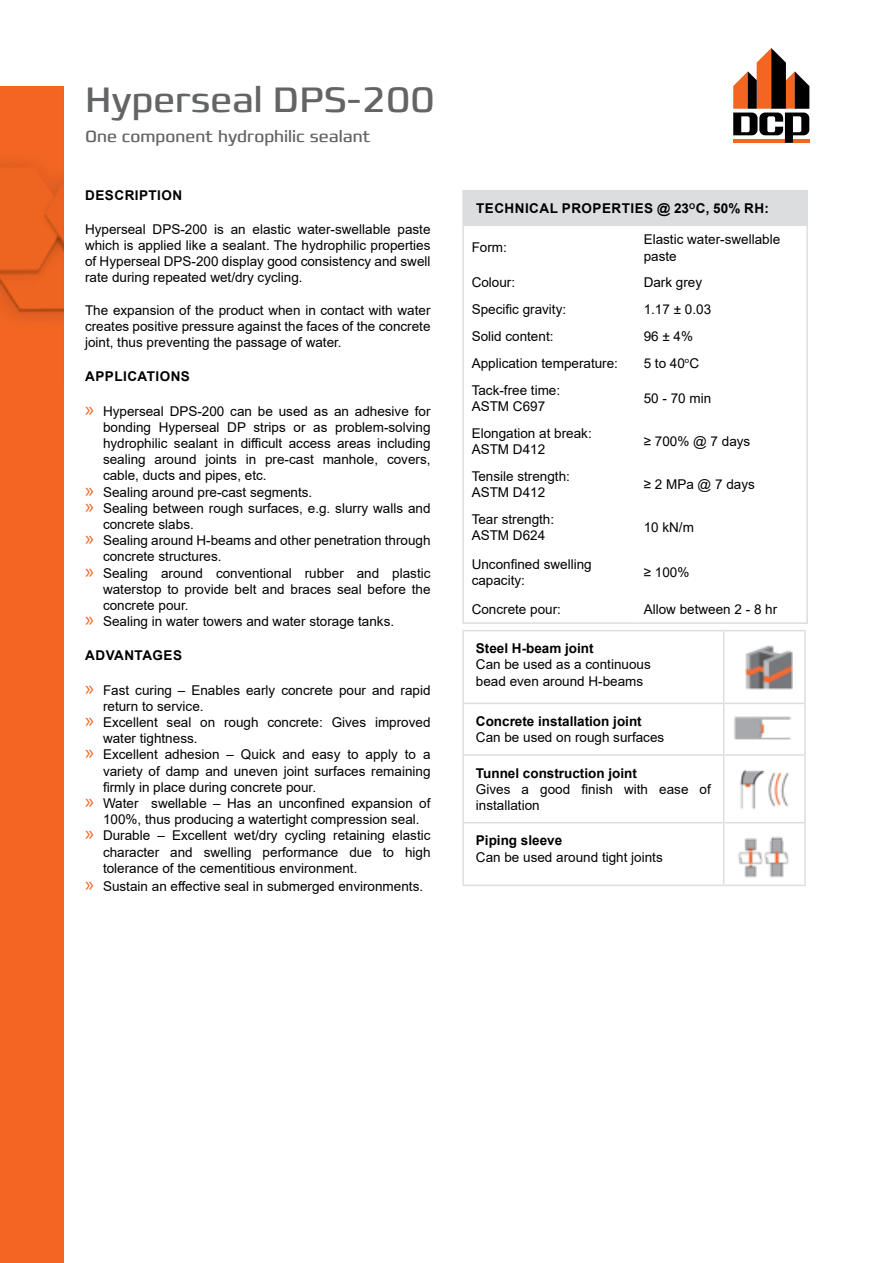
<style>
.page{position:relative;width:893px;height:1263px;background:#fff}
.page>*{position:absolute;margin:0;border:0;box-sizing:border-box;transform-origin:0 0}
.t1{font:36px "Francker CYR";color:#636466}
.t2{font:16.5px "Francker CYR";color:#636466}
.t3{font:13.5px/16.2px "Arial";color:#000}
.t4{font:700 13.5px "Arial";color:#000}
.t5{font:700 13.5px "Arial";letter-spacing:.035em;color:#000}
.s1{font-family:"Myriad Pro";font-size:21px;color:#f26522}
</style>
<div class="page">
<div style="left:463px;top:191px;width:344px;height:35px;background:#dcddde"></div>
<hr style="left:462px;top:190px;width:173px;height:1px;background:#dcddde">
<hr style="left:462px;top:191px;width:2px;height:35px;background:#dcddde">
<hr style="left:635px;top:190px;width:173px;height:1px;background:#dcddde">
<hr style="left:806px;top:191px;width:2px;height:35px;background:#dcddde">
<hr style="left:462px;top:226px;width:2px;height:43px;background:#dcddde">
<hr style="left:806px;top:226px;width:2px;height:43px;background:#dcddde">
<hr style="left:462px;top:269px;width:2px;height:27px;background:#dcddde">
<hr style="left:806px;top:269px;width:2px;height:27px;background:#dcddde">
<hr style="left:462px;top:296px;width:2px;height:27px;background:#dcddde">
<hr style="left:806px;top:296px;width:2px;height:27px;background:#dcddde">
<hr style="left:462px;top:323px;width:2px;height:27px;background:#dcddde">
<hr style="left:806px;top:323px;width:2px;height:27px;background:#dcddde">
<hr style="left:462px;top:350px;width:2px;height:26px;background:#dcddde">
<hr style="left:806px;top:350px;width:2px;height:26px;background:#dcddde">
<hr style="left:462px;top:376px;width:2px;height:43px;background:#dcddde">
<hr style="left:806px;top:376px;width:2px;height:43px;background:#dcddde">
<hr style="left:462px;top:419px;width:2px;height:43px;background:#dcddde">
<hr style="left:806px;top:419px;width:2px;height:43px;background:#dcddde">
<hr style="left:462px;top:462px;width:2px;height:44px;background:#dcddde">
<hr style="left:806px;top:462px;width:2px;height:44px;background:#dcddde">
<hr style="left:462px;top:506px;width:2px;height:43px;background:#dcddde">
<hr style="left:806px;top:506px;width:2px;height:43px;background:#dcddde">
<hr style="left:462px;top:549px;width:2px;height:46px;background:#dcddde">
<hr style="left:806px;top:549px;width:2px;height:46px;background:#dcddde">
<hr style="left:462px;top:595px;width:2px;height:27px;background:#dcddde">
<hr style="left:806px;top:595px;width:2px;height:27px;background:#dcddde">
<hr style="left:462px;top:622px;width:173px;height:2px;background:#dcddde">
<hr style="left:635px;top:622px;width:173px;height:2px;background:#dcddde">
<hr style="left:462px;top:630px;width:262px;height:1px;background:#dcddde">
<hr style="left:462px;top:631px;width:2px;height:72px;background:#dcddde">
<hr style="left:724px;top:630px;width:82px;height:1px;background:#dcddde">
<hr style="left:723px;top:631px;width:1px;height:72px;background:#dcddde">
<hr style="left:804px;top:631px;width:2px;height:72px;background:#dcddde">
<hr style="left:462px;top:703px;width:262px;height:1px;background:#dcddde">
<hr style="left:462px;top:704px;width:2px;height:50px;background:#dcddde">
<hr style="left:724px;top:703px;width:82px;height:1px;background:#dcddde">
<hr style="left:723px;top:704px;width:1px;height:50px;background:#dcddde">
<hr style="left:804px;top:704px;width:2px;height:50px;background:#dcddde">
<hr style="left:462px;top:754px;width:262px;height:2px;background:#dcddde">
<hr style="left:462px;top:756px;width:2px;height:66px;background:#dcddde">
<hr style="left:724px;top:754px;width:82px;height:2px;background:#dcddde">
<hr style="left:723px;top:756px;width:1px;height:66px;background:#dcddde">
<hr style="left:804px;top:756px;width:2px;height:66px;background:#dcddde">
<hr style="left:462px;top:822px;width:262px;height:1px;background:#dcddde">
<hr style="left:462px;top:823px;width:2px;height:61px;background:#dcddde">
<hr style="left:724px;top:822px;width:82px;height:1px;background:#dcddde">
<hr style="left:723px;top:823px;width:1px;height:61px;background:#dcddde">
<hr style="left:804px;top:823px;width:2px;height:61px;background:#dcddde">
<hr style="left:462px;top:884px;width:262px;height:2px;background:#dcddde">
<hr style="left:724px;top:884px;width:82px;height:2px;background:#dcddde">
<img style="left:745px;top:645px;width:47px;height:44px">
<img style="left:734px;top:716px;width:57px;height:24px">
<img style="left:740px;top:769px;width:49px;height:41px">
<img style="left:738px;top:836px;width:51px;height:42px">
<svg style="left:733px;top:48px;width:76px;height:95px"></svg>
<div style="left:0;top:86px;width:64px;height:1177px;background:#f26522"></div>
<img style="left:0;top:162px;width:64px;height:157px">
<h1 class="t1" style="left:85px;top:77px;width:351px">Hyperseal DPS-200</h1>
<p class="t2" style="left:85px;top:126px;width:287px">One component hydrophilic sealant</p>
<p class="t5" style="left:85px;top:185px;width:98px">DESCRIPTION</p>
<p class="t3" style="left:85px;top:221px;width:347px;text-align:justify">Hyperseal DPS-200 is an elastic water-swellable paste which is applied like a sealant. The hydrophilic properties of Hyperseal DPS-200 display good consistency and swell rate during repeated wet/dry cycling.</p>
<p class="t3" style="left:85px;top:302px;width:347px;text-align:justify">The expansion of the product when in contact with water creates positive pressure against the faces of the concrete joint, thus preventing the passage of water.</p>
<p class="t5" style="left:85px;top:367px;width:106px">APPLICATIONS</p>
<p class="t3" style="left:85px;top:403px;width:347px"><span class="s1">»</span> Hyperseal DPS-200 can be used as an adhesive for</p>
<p class="t3" style="left:103px;top:419px;width:329px">bonding Hyperseal DP strips or as problem-solving</p>
<p class="t3" style="left:103px;top:435px;width:329px">hydrophilic sealant in difficult access areas including</p>
<p class="t3" style="left:103px;top:451px;width:329px">sealing around joints in pre-cast manhole, covers,</p>
<p class="t3" style="left:103px;top:467px;width:165px">cable, ducts and pipes, etc.</p>
<p class="t3" style="left:85px;top:484px;width:229px"><span class="s1">»</span> Sealing around pre-cast segments.</p>
<p class="t3" style="left:85px;top:500px;width:347px"><span class="s1">»</span> Sealing between rough surfaces, e.g. slurry walls and</p>
<p class="t3" style="left:103px;top:516px;width:92px">concrete slabs.</p>
<p class="t3" style="left:85px;top:532px;width:347px"><span class="s1">»</span> Sealing around H-beams and other penetration through</p>
<p class="t3" style="left:103px;top:548px;width:120px">concrete structures.</p>
<p class="t3" style="left:85px;top:565px;width:347px"><span class="s1">»</span> Sealing around conventional rubber and plastic</p>
<p class="t3" style="left:103px;top:581px;width:329px">waterstop to provide belt and braces seal before the</p>
<p class="t3" style="left:103px;top:597px;width:87px">concrete pour.</p>
<p class="t3" style="left:85px;top:613px;width:311px"><span class="s1">»</span> Sealing in water towers and water storage tanks.</p>
<p class="t5" style="left:85px;top:646px;width:98px">ADVANTAGES</p>
<p class="t3" style="left:85px;top:682px;width:347px"><span class="s1">»</span> Fast curing – Enables early concrete pour and rapid</p>
<p class="t3" style="left:103px;top:698px;width:102px">return to service.</p>
<p class="t3" style="left:85px;top:714px;width:347px"><span class="s1">»</span> Excellent seal on rough concrete: Gives improved</p>
<p class="t3" style="left:103px;top:730px;width:96px">water tightness.</p>
<p class="t3" style="left:85px;top:746px;width:347px"><span class="s1">»</span> Excellent adhesion – Quick and easy to apply to a</p>
<p class="t3" style="left:103px;top:763px;width:329px">variety of damp and uneven joint surfaces remaining</p>
<p class="t3" style="left:103px;top:779px;width:215px">firmly in place during concrete pour.</p>
<p class="t3" style="left:85px;top:795px;width:347px"><span class="s1">»</span> Water swellable – Has an unconfined expansion of</p>
<p class="t3" style="left:103px;top:811px;width:318px">100%, thus producing a watertight compression seal.</p>
<p class="t3" style="left:85px;top:827px;width:347px"><span class="s1">»</span> Durable – Excellent wet/dry cycling retaining elastic</p>
<p class="t3" style="left:103px;top:844px;width:329px">character and swelling performance due to high</p>
<p class="t3" style="left:103px;top:860px;width:256px">tolerance of the cementitious environment.</p>
<p class="t3" style="left:85px;top:878px;width:340px"><span class="s1">»</span> Sustain an effective seal in submerged environments.</p>
<p class="t5" style="left:476px;top:199px;width:294px">TECHNICAL PROPERTIES @ 23<sup>O</sup>C, 50% RH:</p>
<p class="t3" style="left:472px;top:240px;width:37px">Form:</p>
<p class="t3" style="left:644px;top:231px;width:138px">Elastic water-swellable paste</p>
<p class="t3" style="left:472px;top:274px;width:45px">Colour:</p>
<p class="t3" style="left:644px;top:274px;width:60px">Dark grey</p>
<p class="t3" style="left:472px;top:301px;width:96px">Specific gravity:</p>
<p class="t3" style="left:644px;top:301px;width:69px">1.17 ± 0.03</p>
<p class="t3" style="left:472px;top:328px;width:83px">Solid content:</p>
<p class="t3" style="left:644px;top:328px;width:51px">96 ± 4%</p>
<p class="t3" style="left:472px;top:355px;width:148px">Application temperature:</p>
<p class="t3" style="left:644px;top:355px;width:57px">5 to 40<sup>o</sup>C</p>
<p class="t3" style="left:472px;top:382px;width:90px">Tack-free time:<br>ASTM C697</p>
<p class="t3" style="left:644px;top:390px;width:69px">50 - 70 min</p>
<p class="t3" style="left:472px;top:425px;width:122px">Elongation at break:<br>ASTM D412</p>
<p class="t3" style="left:644px;top:433px;width:108px">≥ 700% @ 7 days</p>
<p class="t3" style="left:472px;top:468px;width:100px">Tensile strength:<br>ASTM D412</p>
<p class="t3" style="left:644px;top:476px;width:113px">≥ 2 MPa @ 7 days</p>
<p class="t3" style="left:472px;top:511px;width:84px">Tear strength:<br>ASTM D624</p>
<p class="t3" style="left:644px;top:519px;width:52px">10 kN/m</p>
<p class="t3" style="left:472px;top:556px;width:122px">Unconfined swelling capacity:</p>
<p class="t3" style="left:644px;top:564px;width:47px">≥ 100%</p>
<p class="t3" style="left:472px;top:601px;width:91px">Concrete pour:</p>
<p class="t3" style="left:644px;top:601px;width:135px">Allow between 2 - 8 hr</p>
<p class="t4" style="left:476px;top:639px;width:119px">Steel H-beam joint</p>
<p class="t3" style="left:476px;top:656px;width:176px">Can be used as a continuous bead even around H-beams</p>
<p class="t4" style="left:476px;top:712px;width:167px">Concrete installation joint</p>
<p class="t3" style="left:476px;top:729px;width:190px">Can be used on rough surfaces</p>
<p class="t4" style="left:476px;top:763px;width:163px">Tunnel construction joint</p>
<p class="t3" style="left:476px;top:781px;width:236px">Gives a good finish with ease of installation</p>
<p class="t4" style="left:476px;top:831px;width:88px">Piping sleeve</p>
<p class="t3" style="left:476px;top:848px;width:188px">Can be used around tight joints</p>
</div>
